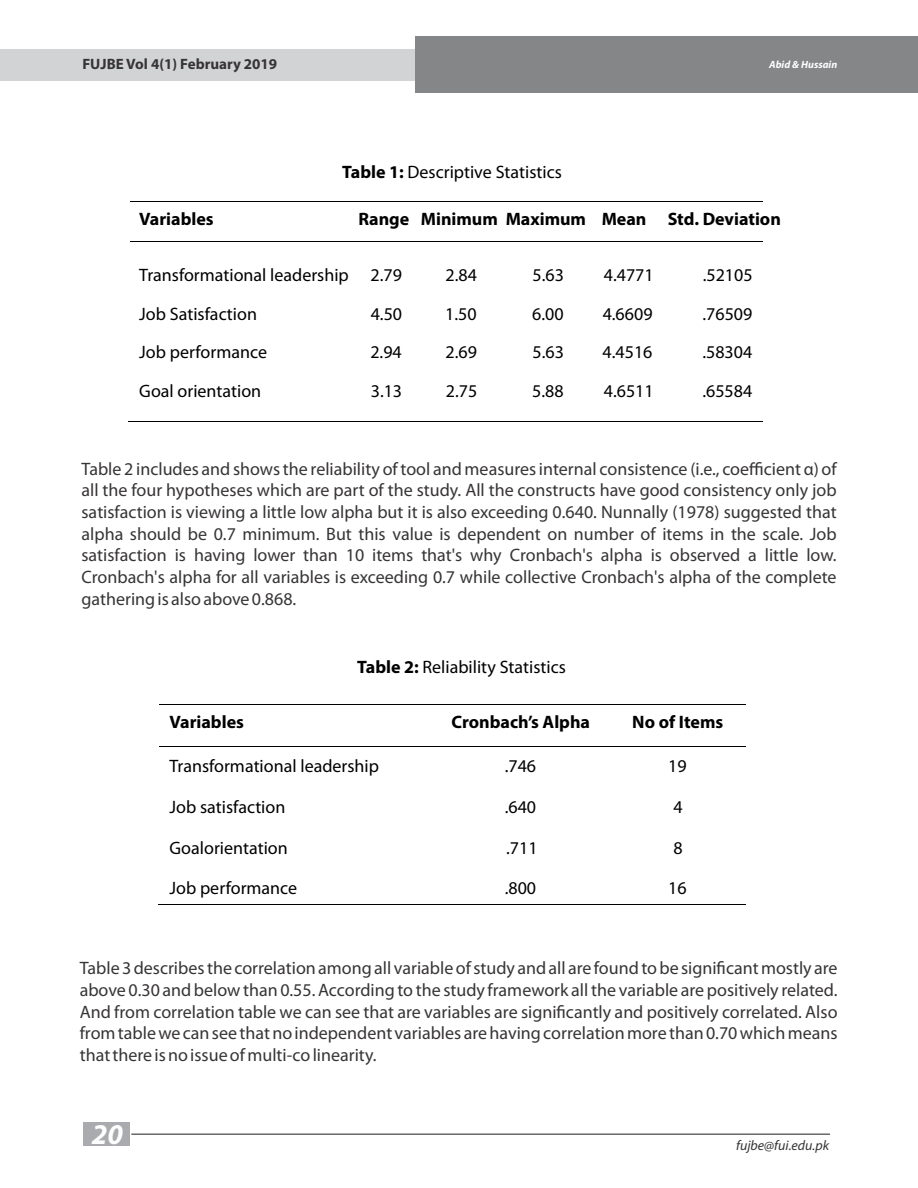
<style>
.page{position:relative;width:918px;height:1188px;background:#fff}
.page>*{position:absolute;margin:0;border:0;box-sizing:border-box;transform-origin:0 0}
.t1{font:italic 700 28.8px "Myriad Pro";color:#fefefe}
.t2{font:18px/21.6px "Myriad Pro";color:#373435;text-align:justify}
.t3{font:18px/38.7px "Myriad Pro";color:#000;text-align:justify}
.t4{font:700 18px "Myriad Pro";color:#000}
.t5{font:700 15px "Myriad Pro";color:#373435}
.t6{font:italic 13.95px "Myriad Pro";color:#373435}
.t7{font:italic 700 10.5px "Myriad Pro";color:#fefefe}
.s1{font-weight:700}
</style>
<div class="page">
<hr style="left:130px;top:201px;width:200px;height:1px;background:#000">
<svg style="left:330px;top:201px;width:20px;height:1px"></svg>
<hr style="left:350px;top:201px;width:61px;height:1px;background:#000">
<hr style="left:412px;top:201px;width:84px;height:1px;background:#000">
<hr style="left:497px;top:201px;width:87px;height:1px;background:#000">
<hr style="left:585px;top:201px;width:61px;height:1px;background:#000">
<hr style="left:647px;top:201px;width:116px;height:1px;background:#000">
<hr style="left:130px;top:241px;width:200px;height:1px;background:#000">
<svg style="left:330px;top:241px;width:20px;height:1px"></svg>
<hr style="left:350px;top:241px;width:61px;height:1px;background:#000">
<hr style="left:412px;top:241px;width:84px;height:1px;background:#000">
<hr style="left:497px;top:241px;width:87px;height:1px;background:#000">
<hr style="left:585px;top:241px;width:61px;height:1px;background:#000">
<hr style="left:647px;top:241px;width:116px;height:1px;background:#000">
<hr style="left:129px;top:421px;width:201px;height:1px;background:#000">
<svg style="left:330px;top:421px;width:19px;height:1px"></svg>
<hr style="left:349px;top:421px;width:62px;height:1px;background:#000">
<hr style="left:411px;top:421px;width:85px;height:1px;background:#000">
<hr style="left:496px;top:421px;width:88px;height:1px;background:#000">
<hr style="left:584px;top:421px;width:62px;height:1px;background:#000">
<hr style="left:646px;top:421px;width:117px;height:1px;background:#000">
<hr style="left:160px;top:704px;width:303px;height:1px;background:#000">
<hr style="left:464px;top:704px;width:158px;height:1px;background:#000">
<hr style="left:623px;top:704px;width:122px;height:1px;background:#000">
<hr style="left:160px;top:746px;width:303px;height:1px;background:#000">
<hr style="left:464px;top:746px;width:158px;height:1px;background:#000">
<hr style="left:623px;top:746px;width:122px;height:1px;background:#000">
<hr style="left:158px;top:904px;width:305px;height:1px;background:#000">
<hr style="left:462px;top:904px;width:160px;height:1px;background:#000">
<hr style="left:622px;top:904px;width:123px;height:1px;background:#000">
<div style="left:0;top:49px;width:555px;height:31px;background:#d2d3d5"></div>
<div style="left:416px;top:36px;width:502px;height:57px;background:#848688"></div>
<hr style="left:131px;top:1134px;width:699px;height:1px;background:#373435">
<div style="left:83px;top:1123px;width:47px;height:23px;background:#a9abae"></div>
<p class="t5" style="left:82px;top:58px;width:196px">FUJBE Vol 4(1) February 2019</p>
<p class="t3" style="left:342px;top:154px;width:221px"><span class="s1">Table 1:</span> Descriptive Statistics</p>
<p class="t7" style="left:769px;top:60px;width:70px">Abid &amp; Hussain</p>
<p class="t4" style="left:139px;top:212px;width:76px">Variables</p>
<p class="t4" style="left:358px;top:212px;width:424px">Range Minimum Maximum Mean Std. Deviation</p>
<p class="t3" style="left:139px;top:257px;width:211px;text-align:left">Transformational leadership<br>Job Satisfaction<br>Job performance<br>Goal orientation</p>
<p class="t3" style="left:370px;top:257px;width:33px">2.79<br>4.50<br>2.94<br>3.13</p>
<p class="t3" style="left:445px;top:257px;width:34px">2.84<br>1.50<br>2.69<br>2.75</p>
<p class="t3" style="left:532px;top:257px;width:33px">5.63<br>6.00<br>5.63<br>5.88</p>
<p class="t3" style="left:603px;top:257px;width:53px">4.4771<br>4.6609<br>4.4516<br>4.6511</p>
<p class="t3" style="left:702px;top:257px;width:52px">.52105 .76509 .58304 .65584</p>
<p class="t2" style="left:82px;top:459px;width:757px">Table 2 includes and shows the reliability of tool and measures internal consistence (i.e., coefficient α) of all the four hypotheses which are part of the study. All the constructs have good consistency only job satisfaction is viewing a little low alpha but it is also exceeding 0.640. Nunnally (1978) suggested that alpha should be 0.7 minimum. But this value is dependent on number of items in the scale. Job satisfaction is having lower than 10 items that's why Cronbach's alpha is observed a little low.<br>Cronbach's alpha for all variables is exceeding 0.7 while collective Cronbach's alpha of the complete gathering is also above 0.868.</p>
<p class="t3" style="left:357px;top:649px;width:210px"><span class="s1">Table 2:</span> Reliability Statistics</p>
<p class="t4" style="left:169px;top:714px;width:76px">Variables</p>
<p class="t4" style="left:451px;top:714px;width:140px">Cronbach’s Alpha</p>
<p class="t4" style="left:632px;top:714px;width:93px">No of Items</p>
<p class="t3" style="left:169px;top:748px;width:211px">Transformational leadership</p>
<p class="t3" style="left:169px;top:789px;width:117px">Job satisfaction</p>
<p class="t3" style="left:169px;top:830px;width:120px">Goal orientation</p>
<p class="t3" style="left:169px;top:871px;width:129px">Job performance</p>
<p class="t3" style="left:668px;top:748px;width:20px">19</p>
<p class="t3" style="left:674px;top:789px;width:11px">4</p>
<p class="t3" style="left:674px;top:830px;width:11px">8</p>
<p class="t3" style="left:668px;top:871px;width:20px">16</p>
<p class="t3" style="left:505px;top:748px;width:33px">.746</p>
<p class="t3" style="left:505px;top:789px;width:33px">.640</p>
<p class="t3" style="left:506px;top:830px;width:33px">.711</p>
<p class="t3" style="left:505px;top:871px;width:33px">.800</p>
<p class="t2" style="left:80px;top:959px;width:759px">Table 3 describes the correlation among all variable of study and all are found to be significant mostly are above 0.30 and below than 0.55. According to the study framework all the variable are positively related.<br>And from correlation table we can see that are variables are significantly and positively correlated. Also from table we can see that no independent variables are having correlation more than 0.70 which means that there is no issue of multi-co linearity.</p>
<h1 class="t1" style="left:92px;top:1122px;width:33px">20</h1>
<p class="t6" style="left:736px;top:1140px;width:94px">fujbe@fui.edu.pk</p>
</div>
